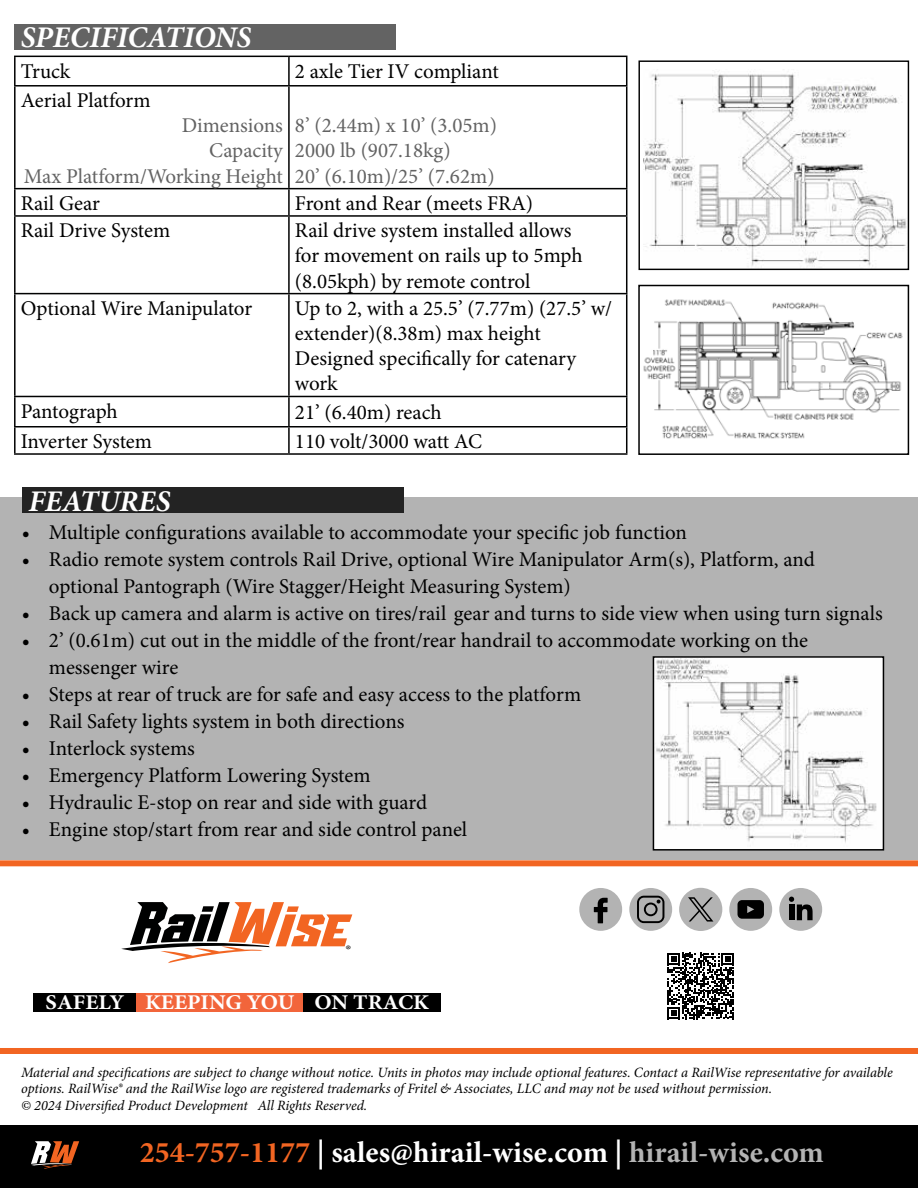
<style>
.page{position:relative;width:918px;height:1188px;background:#fff}
.page>*{position:absolute;margin:0;border:0;box-sizing:border-box;transform-origin:0 0}
.t1{font:700 30px "Minion Pro";color:#fff}
.t2{font:italic 700 30px "Minion Pro";color:#fff}
.t3{font:21px/25.2px "Minion Pro";color:#000}
.t4{font:21px/25.2px "Minion Pro";color:#636363;text-align:right}
.t5{font:700 21px "Minion Pro";color:#fff;scale:1.08 1}
.t6{font:italic 14.25px/16.5px "Minion Pro";letter-spacing:-.01em;color:#000}
.s1{color:#f26522}
.s2{color:#b3b3b3}
</style>
<div class="page">
<div style="left:0;top:497px;width:918px;height:363px;background:#b3b3b3"></div>
<div style="left:0;top:1125px;width:918px;height:63px;background:#000"></div>
<div style="left:14px;top:24px;width:382px;height:25px;background:#636363"></div>
<div style="left:22px;top:488px;width:382px;height:25px;background:#232323"></div>
<svg style="left:16px;top:57px;width:610px;height:341px"></svg>
<hr style="left:14px;top:56px;width:275px;height:1px;background:#000101">
<hr style="left:14px;top:57px;width:2px;height:28px;background:#000101">
<hr style="left:289px;top:56px;width:338px;height:1px;background:#000101">
<hr style="left:288px;top:57px;width:2px;height:28px;background:#000101">
<svg style="left:626px;top:57px;width:1px;height:28px"></svg>
<hr style="left:14px;top:85px;width:275px;height:2px;background:#000101">
<hr style="left:14px;top:87px;width:2px;height:101px;background:#000101">
<hr style="left:289px;top:85px;width:338px;height:2px;background:#000101">
<hr style="left:288px;top:87px;width:2px;height:101px;background:#000101">
<hr style="left:626px;top:87px;width:1px;height:101px;background:#000101">
<hr style="left:14px;top:188px;width:275px;height:1px;background:#000101">
<hr style="left:14px;top:189px;width:2px;height:26px;background:#000101">
<hr style="left:289px;top:188px;width:338px;height:1px;background:#000101">
<hr style="left:288px;top:189px;width:2px;height:26px;background:#000101">
<svg style="left:626px;top:189px;width:1px;height:26px"></svg>
<hr style="left:14px;top:215px;width:275px;height:2px;background:#000101">
<hr style="left:14px;top:217px;width:2px;height:76px;background:#000101">
<hr style="left:289px;top:215px;width:338px;height:2px;background:#000101">
<hr style="left:288px;top:217px;width:2px;height:76px;background:#000101">
<hr style="left:626px;top:217px;width:1px;height:76px;background:#000101">
<hr style="left:14px;top:293px;width:275px;height:1px;background:#000101">
<hr style="left:14px;top:294px;width:2px;height:102px;background:#000101">
<hr style="left:289px;top:293px;width:338px;height:1px;background:#000101">
<hr style="left:288px;top:294px;width:2px;height:102px;background:#000101">
<hr style="left:626px;top:294px;width:1px;height:102px;background:#000101">
<hr style="left:14px;top:396px;width:275px;height:1px;background:#000101">
<hr style="left:14px;top:397px;width:2px;height:29px;background:#000101">
<hr style="left:289px;top:396px;width:338px;height:1px;background:#000101">
<hr style="left:288px;top:397px;width:2px;height:29px;background:#000101">
<hr style="left:14px;top:426px;width:275px;height:2px;background:#000101">
<hr style="left:14px;top:428px;width:2px;height:25px;background:#000101">
<hr style="left:289px;top:426px;width:338px;height:2px;background:#000101">
<hr style="left:288px;top:428px;width:2px;height:25px;background:#000101">
<svg style="left:626px;top:397px;width:1px;height:56px"></svg>
<hr style="left:14px;top:453px;width:275px;height:2px;background:#000101">
<hr style="left:289px;top:453px;width:338px;height:2px;background:#000101">
<div style="left:0;top:1048px;width:918px;height:6px;background:#f26522"></div>
<svg style="left:667px;top:953px;width:67px;height:66px"></svg>
<div style="left:0;top:860px;width:918px;height:6px;background:#f26522"></div>
<div style="left:729px;top:888px;width:43px;height:43px;background:#b3b3b3;border-radius:50%"></div>
<div style="left:738px;top:900px;width:26px;height:19px;background:#000;border-radius:4px"></div>
<svg style="left:747px;top:906px;width:7px;height:7px"></svg>
<div style="left:679px;top:888px;width:43px;height:43px;background:#b3b3b3;border-radius:50%"></div>
<svg style="left:688px;top:897px;width:25px;height:25px"></svg>
<div style="left:779px;top:888px;width:43px;height:43px;background:#b3b3b3;border-radius:50%"></div>
<svg style="left:789px;top:897px;width:24px;height:23px"></svg>
<div style="left:629px;top:888px;width:43px;height:43px;background:#b3b3b3;border-radius:50%"></div>
<svg style="left:637px;top:896px;width:27px;height:27px"></svg>
<div style="left:579px;top:888px;width:43px;height:43px;background:#b3b3b3;border-radius:50%"></div>
<svg style="left:594px;top:898px;width:14px;height:25px"></svg>
<svg style="left:31px;top:1141px;width:48px;height:28px"></svg>
<img style="left:643px;top:69px;width:264px;height:199px">
<div style="left:638px;top:60px;width:271px;height:210px;border:1px solid #000"></div>
<img style="left:656px;top:659px;width:225px;height:189px">
<div style="left:653px;top:656px;width:231px;height:195px;border:2px solid #000"></div>
<img style="left:643px;top:299px;width:260px;height:140px">
<div style="left:638px;top:285px;width:271px;height:170px;border:2px solid #000"></div>
<div style="left:299px;top:993px;width:141px;height:19px;background:#000"></div>
<div style="left:132px;top:993px;width:171px;height:19px;background:#f2653b"></div>
<div style="left:34px;top:993px;width:102px;height:19px;background:#000"></div>
<svg style="left:121px;top:902px;width:231px;height:61px"></svg>
<h1 class="t2" style="left:21px;top:16px;width:232px">SPECIFICATIONS</h1>
<p class="t3" style="left:21px;top:58px;width:51px">Truck</p>
<p class="t3" style="left:295px;top:58px;width:205px">2 axle Tier IV compliant</p>
<p class="t3" style="left:21px;top:88px;width:131px">Aerial Platform</p>
<p class="t4" style="left:24px;top:113px;width:261px">Dimensions<br>Capacity<br>Max Platform/Working Height</p>
<p class="t4" style="left:295px;top:113px;width:204px;text-align:left">8’ (2.44m) x 10’ (3.05m)<br>2000 lb (907.18kg)<br>20’ (6.10m)/25’ (7.62m)</p>
<p class="t3" style="left:21px;top:191px;width:81px">Rail Gear</p>
<p class="t3" style="left:295px;top:191px;width:240px">Front and Rear (meets FRA)</p>
<p class="t3" style="left:21px;top:218px;width:151px">Rail Drive System</p>
<p class="t3" style="left:295px;top:218px;width:289px">Rail drive system installed allows for movement on rails up to 5mph (8.05kph) by remote control</p>
<p class="t3" style="left:21px;top:296px;width:233px">Optional Wire Manipulator</p>
<p class="t3" style="left:295px;top:296px;width:319px">Up to 2, with a 25.5’ (7.77m) (27.5’ w/ extender)(8.38m) max height<br>Designed specifically for catenary work</p>
<p class="t3" style="left:21px;top:399px;width:99px">Pantograph</p>
<p class="t3" style="left:295px;top:400px;width:148px">21’ (6.40m) reach</p>
<p class="t3" style="left:21px;top:429px;width:133px">Inverter System</p>
<p class="t3" style="left:295px;top:429px;width:189px">110 volt/3000 watt AC</p>
<h1 class="t2" style="left:29px;top:480px;width:143px">FEATURES</h1>
<p class="t3" style="left:22px;top:520px;width:667px">• Multiple configurations available to accommodate your specific job function</p>
<p class="t3" style="left:49px;top:546px;width:768px;line-height:27px;text-indent:-27px">• Radio remote system controls Rail Drive, optional Wire Manipulator Arm(s), Platform, and optional Pantograph (Wire Stagger/Height Measuring System)</p>
<p class="t3" style="left:22px;top:601px;width:862px">• Back up camera and alarm is active on tires/rail gear and turns to side view when using turn signals</p>
<p class="t3" style="left:49px;top:627px;width:761px;line-height:27px;text-indent:-27px">• 2’ (0.61m) cut out in the middle of the front/rear handrail to accommodate working on the messenger wire</p>
<p class="t3" style="left:22px;top:682px;width:561px">• Steps at rear of truck are for safe and easy access to the platform</p>
<p class="t3" style="left:22px;top:709px;width:384px">• Rail Safety lights system in both directions</p>
<p class="t3" style="left:22px;top:736px;width:174px">• Interlock systems</p>
<p class="t3" style="left:22px;top:763px;width:350px">• Emergency Platform Lowering System</p>
<p class="t3" style="left:22px;top:790px;width:407px">• Hydraulic E-stop on rear and side with guard</p>
<p class="t3" style="left:22px;top:817px;width:447px">• Engine stop/start from rear and side control panel</p>
<p class="t5" style="left:46px;top:988px;width:357px">SAFELY KEEPING YOU ON TRACK</p>
<p class="t6" style="left:21px;top:1064px;width:873px">Material and specifications are subject to change without notice. Units in photos may include optional features. Contact a RailWise representative for available options. RailWise® and the RailWise logo are registered trademarks of Fritel &amp; Associates, LLC and may not be used without permission.<br>© 2024 Diversified Product Development All Rights Reserved.</p>
<h1 class="t1" style="left:140px;top:1132px;width:686px"><span class="s1">254-757-1177</span> | sales@hirail-wise.com | <span class="s2">hirail-wise.com</span></h1>
</div>
